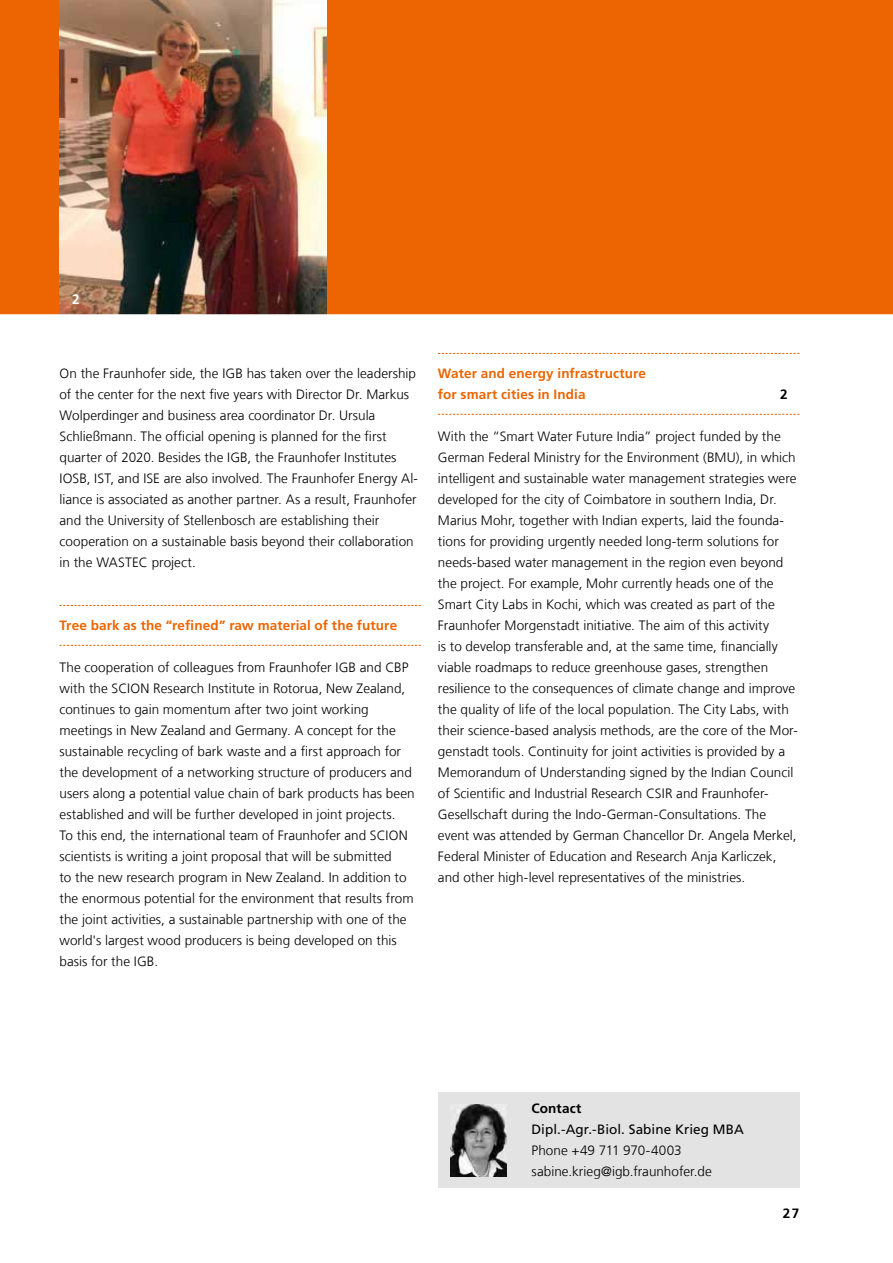
<style>
.page{position:relative;width:893px;height:1263px;background:#fff}
.page>*{position:absolute;margin:0;border:0;box-sizing:border-box;transform-origin:0 0}
.t1{font:300 13.5px/21px "Frutiger LT Com";letter-spacing:.005em;color:#000}
.t2{font:700 13.5px/21px "Frutiger LT Com";letter-spacing:.01em;color:#ec6502}
.t3{font:13.5px "Frutiger LT Com";letter-spacing:.005em;color:#000}
.t4{font:700 13.5px "Frutiger LT Com";letter-spacing:.01em;color:#000}
.t5{font:700 13.5px "Frutiger LT Com";color:#fff}
</style>
<div class="page">
<div style="left:0;top:0;width:893px;height:315px;background:#ec6502"></div>
<img style="left:60px;top:0;width:266px;height:314px">
<svg style="left:60px;top:605px;width:361px;height:1px"></svg>
<svg style="left:60px;top:645px;width:361px;height:1px"></svg>
<svg style="left:438px;top:353px;width:361px;height:1px"></svg>
<svg style="left:438px;top:414px;width:361px;height:1px"></svg>
<div style="left:438px;top:1092px;width:361px;height:33px;background:#e3e3e3"></div>
<div style="left:438px;top:1113px;width:361px;height:33px;background:#e3e3e3"></div>
<div style="left:438px;top:1134px;width:361px;height:33px;background:#e3e3e3"></div>
<div style="left:438px;top:1155px;width:361px;height:33px;background:#e3e3e3"></div>
<img style="left:451px;top:1105px;width:55px;height:71px">
<svg style="left:0;top:314px;width:893px;height:1px"></svg>
<p class="t5" style="left:72px;top:292px;width:9px">2</p>
<p class="t1" style="left:60px;top:363px;width:360px">On the Fraunhofer side, the IGB has taken over the leadership of the center for the next five years with Director Dr. Markus Wolperdinger and business area coordinator Dr. Ursula Schließmann. The official opening is planned for the first quarter of 2020. Besides the IGB, the Fraunhofer Institutes IOSB, IST, and ISE are also involved. The Fraunhofer Energy Al&shy;liance is associated as another partner. As a result, Fraunhofer and the University of Stellenbosch are establishing their cooperation on a sustainable basis beyond their collaboration in the WASTEC project.</p>
<p class="t2" style="left:60px;top:615px;width:339px">Tree bark as the “refined” raw material of the future</p>
<p class="t1" style="left:60px;top:657px;width:357px">The cooperation of colleagues from Fraunhofer IGB and CBP with the SCION Research Institute in Rotorua, New Zealand, continues to gain momentum after two joint working meetings in New Zealand and Germany. A concept for the sustainable recycling of bark waste and a first approach for the development of a networking structure of producers and users along a potential value chain of bark products has been established and will be further developed in joint projects.<br>To this end, the international team of Fraunhofer and SCION scientists is writing a joint proposal that will be submitted<br>to the new research program in New Zealand. In addition to the enormous potential for the environment that results from the joint activities, a sustainable partnership with one of the world's largest wood producers is being developed on this basis for the IGB.</p>
<p class="t2" style="left:438px;top:363px;width:209px">Water and energy infrastructure for smart cities in India</p>
<p class="t1" style="left:438px;top:426px;width:361px">With the “Smart Water Future India” project funded by the German Federal Ministry for the Environment (BMU), in which intelligent and sustainable water management strategies were developed for the city of Coimbatore in southern India, Dr.<br>Marius Mohr, together with Indian experts, laid the founda&shy;tions for providing urgently needed long-term solutions for needs-based water management in the region even beyond the project. For example, Mohr currently heads one of the Smart City Labs in Kochi, which was created as part of the Fraunhofer Morgenstadt initiative. The aim of this activity<br>is to develop transferable and, at the same time, financially viable roadmaps to reduce greenhouse gases, strengthen resilience to the consequences of climate change and improve the quality of life of the local population. The City Labs, with their science-based analysis methods, are the core of the Mor&shy;genstadt tools. Continuity for joint activities is provided by a Memorandum of Understanding signed by the Indian Council of Scientific and Industrial Research CSIR and Fraunhofer-Gesellschaft during the Indo-German-Consultations. The event was attended by German Chancellor Dr. Angela Merkel, Federal Minister of Education and Research Anja Karliczek, and other high-level representatives of the ministries.</p>
<p class="t4" style="left:780px;top:386px;width:9px">2</p>
<p class="t4" style="left:531px;top:1101px;width:51px">Contact</p>
<p class="t3" style="left:531px;top:1122px;width:214px">Dipl.-Agr.-Biol. Sabine Krieg MBA</p>
<p class="t1" style="left:531px;top:1140px;width:182px">Phone +49 711 970-4003 sabine.krieg@igb.fraunhofer.de</p>
<p class="t4" style="left:783px;top:1205px;width:18px">27</p>
</div>
